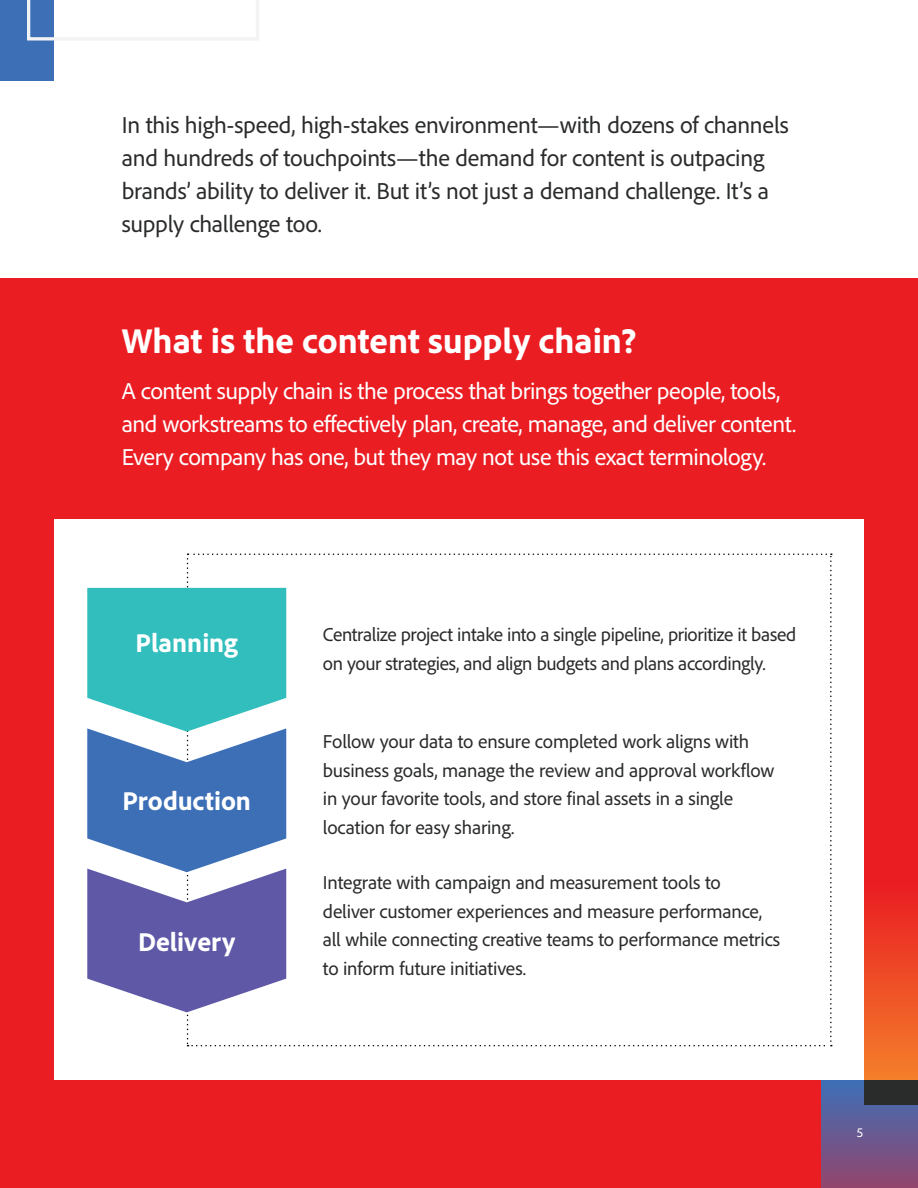
<style>
.page{position:relative;width:918px;height:1188px;background:#fff}
.page>*{position:absolute;margin:0;border:0;box-sizing:border-box;transform-origin:0 0}
.t1{font:800 36px "Adobe Clean";color:#fff}
.t2{font:800 27px "Adobe Clean";color:#fff}
.t3{font:24px/33px "Adobe Clean";letter-spacing:-.01em;color:#2a2b2b}
.t4{font:24px/33px "Adobe Clean";letter-spacing:-.02em;color:#fff}
.t5{font:19.5px/28.5px "Adobe Clean";letter-spacing:-.01em;color:#2a2b2b}
.t6{font:13.5px "Adobe Clean";color:#fff}
</style>
<div class="page">
<div style="left:0;top:279px;width:918px;height:909px;background:#ea1d23"></div>
<div style="left:54px;top:520px;width:810px;height:560px;background:#fff"></div>
<svg style="left:864px;top:905px;width:54px;height:175px;background:#ef5326"></svg>
<div style="left:822px;top:1080px;width:96px;height:108px;background:linear-gradient(to bottom,#3c6fb7,#92466d)"></div>
<div style="left:864px;top:1080px;width:54px;height:25px;background:#2a2b2b"></div>
<div style="left:0;top:0;width:54px;height:81px;background:#3d6fb7"></div>
<svg style="left:27px;top:0;width:232px;height:41px"></svg>
<svg style="left:87px;top:554px;width:745px;height:492px"></svg>
<p class="t3" style="left:122px;top:108px;width:669px">In this high-speed, high-stakes environment—with dozens of channels and hundreds of touchpoints—the demand for content is outpacing brands’ ability to deliver it. But it’s not just a demand challenge. It’s a supply challenge too.</p>
<h1 class="t1" style="left:122px;top:317px;width:516px">What is the content supply chain?</h1>
<p class="t4" style="left:122px;top:374px;width:676px">A content supply chain is the process that brings together people, tools, and workstreams to effectively plan, create, manage, and deliver content.<br>Every company has one, but they may not use this exact terminology.</p>
<h2 class="t2" style="left:135px;top:626px;width:104px">Planning</h2>
<h2 class="t2" style="left:122px;top:783px;width:130px">Production</h2>
<h2 class="t2" style="left:138px;top:925px;width:99px">Delivery</h2>
<p class="t5" style="left:323px;top:620px;width:475px">Centralize project intake into a single pipeline, prioritize it based on your strategies, and align budgets and plans accordingly.</p>
<p class="t5" style="left:323px;top:727px;width:453px">Follow your data to ensure completed work aligns with business goals, manage the review and approval workflow in your favorite tools, and store final assets in a single location for easy sharing.</p>
<p class="t5" style="left:323px;top:868px;width:459px">Integrate with campaign and measurement tools to<br>deliver customer experiences and measure performance, all while connecting creative teams to performance metrics to inform future initiatives.</p>
<p class="t6" style="left:857px;top:1124px;width:8px">5</p>
</div>
